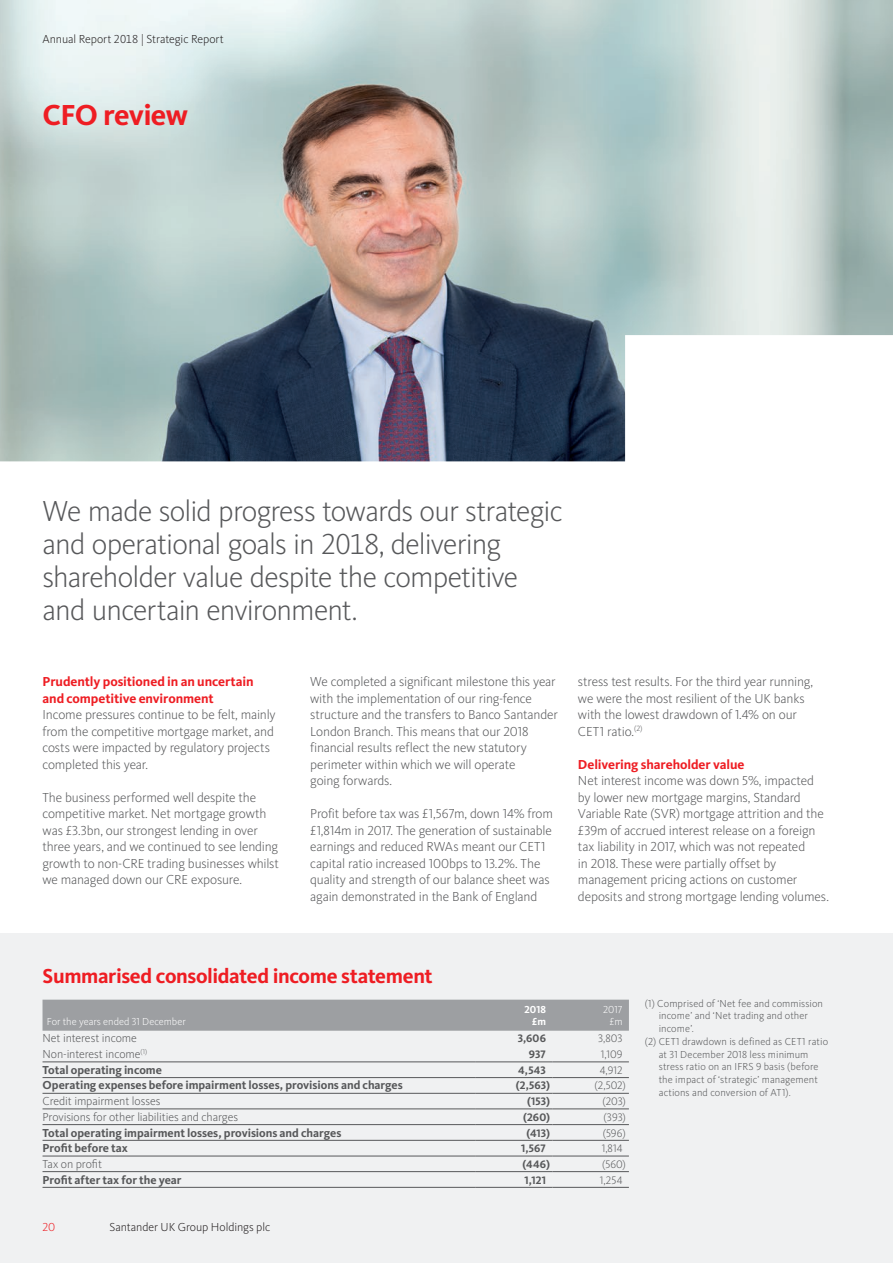
<style>
.page{position:relative;width:893px;height:1263px;background:#fff}
.page>*{position:absolute;margin:0;border:0;box-sizing:border-box;transform-origin:0 0}
.t1{font:300 30px/33px "Kievit OT";letter-spacing:-.03em;color:#57585a}
.t2{font:700 30px "Kievit OT";letter-spacing:-.025em;color:#ee1d23}
.t3{font:700 21px "Kievit OT";letter-spacing:-.02em;color:#ee1d23}
.t4{font:300 13.5px/16.5px "Kievit OT";letter-spacing:-.015em;color:#57585a}
.t5{font:700 13.5px/16.5px "Kievit OT";letter-spacing:-.01em;color:#ee1d23}
.t6{font:700 12px "Kievit OT";letter-spacing:-.005em;color:#57585a}
.t7{font:300 12px "Kievit OT";letter-spacing:-.01em;color:#57585a}
.t8{font:300 12px "Kievit OT";letter-spacing:-.01em;color:#231f20}
.t9{font:300 12px "Kievit OT";color:#ee1d23}
.t10{font:300 11.25px "Kievit OT";letter-spacing:.005em;color:#57585a}
.t11{font:700 11.25px "Kievit OT";letter-spacing:.005em;color:#57585a}
.t12{font:300 10.5px "Kievit OT";letter-spacing:.005em;color:#57585a}
.t13{font:300 10.5px/12px "Kievit OT";color:#fff;text-align:right}
.t14{font:700 10.5px/12px "Kievit OT";color:#fff;text-align:right}
</style>
<div class="page">
<img style="left:0;top:0;width:893px;height:461px">
<div style="left:0;top:934px;width:893px;height:329px;background:#f0f1f2"></div>
<div style="left:43px;top:1000px;width:586px;height:31px;background:#9d9fa2"></div>
<hr style="left:43px;top:1061px;width:433px;height:1px;background:#57585a">
<hr style="left:476px;top:1061px;width:76px;height:1px;background:#57585a">
<hr style="left:552px;top:1061px;width:77px;height:1px;background:#57585a">
<hr style="left:43px;top:1077px;width:433px;height:1px;background:#57585a">
<hr style="left:476px;top:1077px;width:76px;height:1px;background:#57585a">
<hr style="left:552px;top:1077px;width:77px;height:1px;background:#57585a">
<hr style="left:43px;top:1093px;width:433px;height:1px;background:#57585a">
<hr style="left:476px;top:1093px;width:76px;height:1px;background:#57585a">
<hr style="left:552px;top:1093px;width:77px;height:1px;background:#57585a">
<hr style="left:43px;top:1109px;width:433px;height:1px;background:#57585a">
<hr style="left:476px;top:1109px;width:76px;height:1px;background:#57585a">
<hr style="left:552px;top:1109px;width:77px;height:1px;background:#57585a">
<hr style="left:43px;top:1124px;width:433px;height:1px;background:#57585a">
<hr style="left:476px;top:1124px;width:76px;height:1px;background:#57585a">
<hr style="left:552px;top:1124px;width:77px;height:1px;background:#57585a">
<hr style="left:43px;top:1140px;width:433px;height:1px;background:#57585a">
<hr style="left:476px;top:1140px;width:76px;height:1px;background:#57585a">
<hr style="left:552px;top:1140px;width:77px;height:1px;background:#57585a">
<hr style="left:43px;top:1156px;width:433px;height:1px;background:#57585a">
<hr style="left:476px;top:1156px;width:76px;height:1px;background:#57585a">
<hr style="left:552px;top:1156px;width:77px;height:1px;background:#57585a">
<hr style="left:43px;top:1171px;width:433px;height:1px;background:#57585a">
<hr style="left:476px;top:1171px;width:76px;height:1px;background:#57585a">
<hr style="left:552px;top:1171px;width:77px;height:1px;background:#57585a">
<hr style="left:43px;top:1187px;width:433px;height:1px;background:#57585a">
<hr style="left:476px;top:1187px;width:76px;height:1px;background:#57585a">
<hr style="left:552px;top:1187px;width:77px;height:1px;background:#57585a">
<p class="t8" style="left:43px;top:31px;width:183px">Annual Report 2018 | Strategic Report</p>
<h1 class="t2" style="left:43px;top:97px;width:147px">CFO review</h1>
<h1 class="t1" style="left:43px;top:495px;width:522px">We made solid progress towards our strategic and operational goals in 2018, delivering shareholder value despite the competitive and uncertain environment.</h1>
<p class="t5" style="left:43px;top:673px;width:213px">Prudently positioned in an uncertain and competitive environment</p>
<p class="t4" style="left:43px;top:706px;width:235px">Income pressures continue to be felt, mainly from the competitive mortgage market, and costs were impacted by regulatory projects completed this year.</p>
<p class="t4" style="left:43px;top:789px;width:238px">The business performed well despite the competitive market. Net mortgage growth was £3.3bn, our strongest lending in over three years, and we continued to see lending growth to non-CRE trading businesses whilst we managed down our CRE exposure.</p>
<p class="t4" style="left:310px;top:673px;width:249px">We completed a significant milestone this year with the implementation of our ring-fence structure and the transfers to Banco Santander London Branch. This means that our 2018 financial results reflect the new statutory perimeter within which we will operate<br>going forwards.</p>
<p class="t4" style="left:310px;top:805px;width:244px">Profit before tax was £1,567m, down 14% from £1,814m in 2017. The generation of sustainable earnings and reduced RWAs meant our CET1 capital ratio increased 100bps to 13.2%. The quality and strength of our balance sheet was again demonstrated in the Bank of England</p>
<p class="t4" style="left:578px;top:673px;width:237px">stress test results. For the third year running, we were the most resilient of the UK banks with the lowest drawdown of 1.4% on our CET1 ratio.<sup>(2)</sup></p>
<p class="t5" style="left:578px;top:756px;width:168px">Delivering shareholder value</p>
<p class="t4" style="left:578px;top:772px;width:252px">Net interest income was down 5%, impacted by lower new mortgage margins, Standard Variable Rate (SVR) mortgage attrition and the £39m of accrued interest release on a foreign tax liability in 2017, which was not repeated<br>in 2018. These were partially offset by management pricing actions on customer deposits and strong mortgage lending volumes.</p>
<h2 class="t3" style="left:43px;top:964px;width:392px">Summarised consolidated income statement</h2>
<p class="t13" style="left:47px;top:1015px;width:141px">For the years ended 31 December</p>
<p class="t14" style="left:524px;top:1004px;width:23px">2018 £m</p>
<p class="t13" style="left:603px;top:1003px;width:21px">2017 £m</p>
<p class="t7" style="left:43px;top:1031px;width:96px">Net interest income</p>
<p class="t11" style="left:518px;top:1032px;width:30px">3,606</p>
<p class="t10" style="left:598px;top:1032px;width:26px">3,803</p>
<p class="t7" style="left:43px;top:1047px;width:106px">Non-interest income<sup>(1)</sup></p>
<p class="t11" style="left:529px;top:1048px;width:19px">937</p>
<p class="t10" style="left:601px;top:1047px;width:23px">1,109</p>
<p class="t6" style="left:43px;top:1063px;width:121px">Total operating income</p>
<p class="t11" style="left:518px;top:1063px;width:29px">4,543</p>
<p class="t10" style="left:600px;top:1063px;width:24px">4,912</p>
<p class="t6" style="left:43px;top:1078px;width:362px">Operating expenses before impairment losses, provisions and charges</p>
<p class="t11" style="left:516px;top:1079px;width:36px">(2,563)</p>
<p class="t10" style="left:595px;top:1079px;width:33px">(2,502)</p>
<p class="t7" style="left:43px;top:1094px;width:120px">Credit impairment losses</p>
<p class="t11" style="left:527px;top:1095px;width:24px">(153)</p>
<p class="t10" style="left:602px;top:1094px;width:25px">(203)</p>
<p class="t7" style="left:43px;top:1109px;width:197px">Provisions for other liabilities and charges</p>
<p class="t11" style="left:523px;top:1110px;width:28px">(260)</p>
<p class="t10" style="left:603px;top:1110px;width:24px">(393)</p>
<p class="t6" style="left:43px;top:1125px;width:300px">Total operating impairment losses, provisions and charges</p>
<p class="t11" style="left:526px;top:1126px;width:25px">(413)</p>
<p class="t10" style="left:603px;top:1126px;width:24px">(596)</p>
<p class="t6" style="left:43px;top:1141px;width:87px">Profit before tax</p>
<p class="t11" style="left:521px;top:1142px;width:26px">1,567</p>
<p class="t10" style="left:602px;top:1142px;width:22px">1,814</p>
<p class="t7" style="left:43px;top:1156px;width:61px">Tax on profit</p>
<p class="t11" style="left:523px;top:1157px;width:29px">(446)</p>
<p class="t10" style="left:602px;top:1157px;width:25px">(560)</p>
<p class="t6" style="left:43px;top:1172px;width:141px">Profit after tax for the year</p>
<p class="t11" style="left:524px;top:1173px;width:23px">1,121</p>
<p class="t10" style="left:600px;top:1173px;width:24px">1,254</p>
<p class="t9" style="left:43px;top:1219px;width:14px">20</p>
<p class="t8" style="left:109px;top:1219px;width:162px">Santander UK Group Holdings plc</p>
<p class="t12" style="left:645px;top:997px;width:180px">(1) Comprised of ‘Net fee and commission</p>
<p class="t12" style="left:659px;top:1009px;width:151px">income’ and ‘Net trading and other</p>
<p class="t12" style="left:659px;top:1022px;width:37px">income’.</p>
<p class="t12" style="left:645px;top:1035px;width:185px">(2) CET1 drawdown is defined as CET1 ratio</p>
<p class="t12" style="left:659px;top:1048px;width:151px">at 31 December 2018 less minimum</p>
<p class="t12" style="left:659px;top:1060px;width:161px">stress ratio on an IFRS 9 basis (before</p>
<p class="t12" style="left:659px;top:1073px;width:161px">the impact of ‘strategic’ management</p>
<p class="t12" style="left:659px;top:1086px;width:133px">actions and conversion of AT1).</p>
</div>
